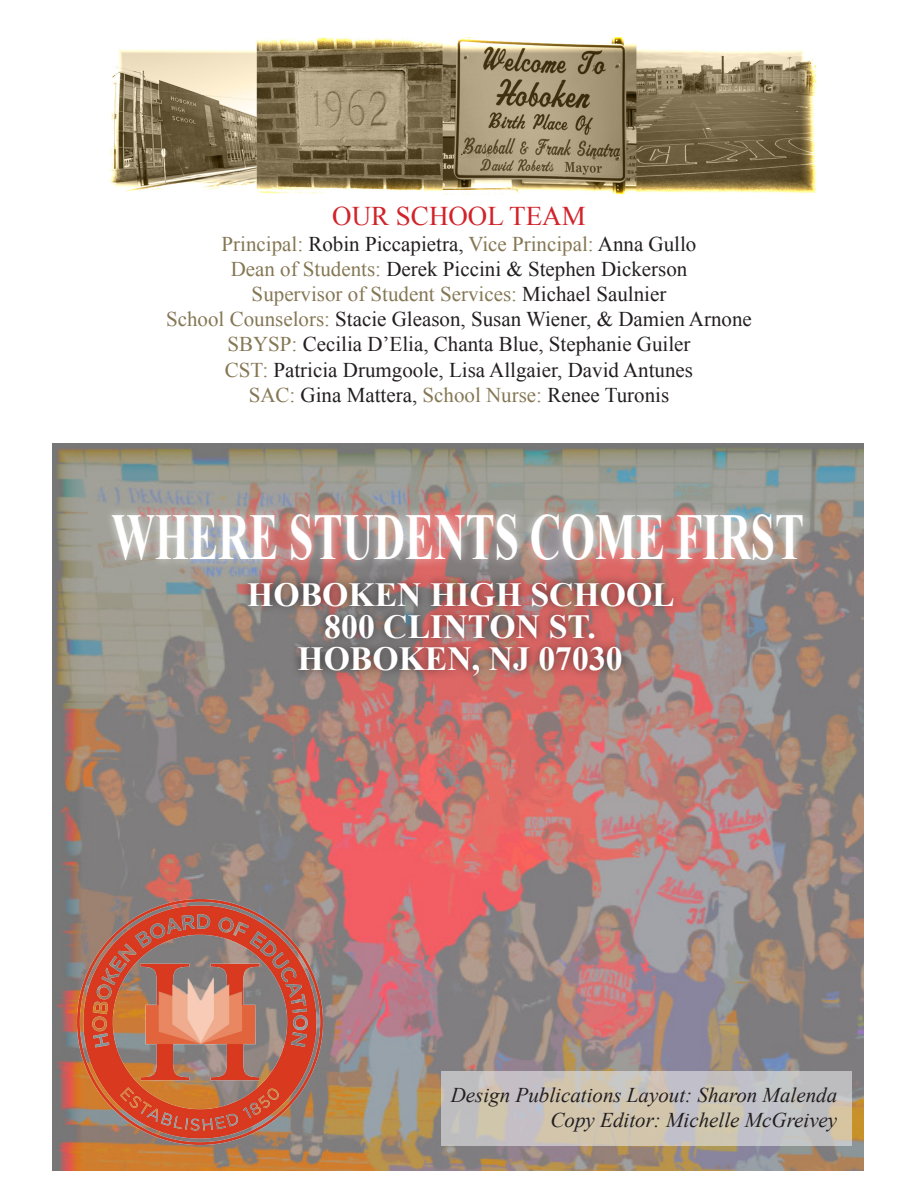
<style>
.page{position:relative;width:918px;height:1188px;background:#fff}
.page>*{position:absolute;margin:0;border:0;box-sizing:border-box;transform-origin:0 0}
.t1{font:700 65.25px "Times New Roman";color:#fff;scale:.67 1}
.t2{font:700 33.75px "Times New Roman";color:#fff}
.t3{font:27px "Times New Roman";color:#d1232a}
.t4{font:21px "Times New Roman";color:#231f20}
.t5{font:italic 21px "Times New Roman";color:#231f20}
.t6{font:21px "Times New Roman";color:#857754}
.s1{color:#857754}
.s2{color:#231f20}
</style>
<div class="page">
<img style="left:109px;top:38px;width:708px;height:157px">
<img style="left:53px;top:444px;width:811px;height:727px">
<div style="left:102px;top:504px;width:709px;height:64px;background:#fff;opacity:.75"></div>
<div style="left:238px;top:572px;width:443px;height:111px;background:#231f20;opacity:.75"></div>
<img style="left:64px;top:886px;width:272px;height:271px">
<svg style="left:442px;top:1071px;width:410px;height:75px;background:#c7c2ba"></svg>
<p class="t3" style="left:332px;top:198px;width:255px">OUR SCHOOL TEAM</p>
<p class="t4" style="left:222px;top:229px;width:476px"><span class="s1">Principal:</span> Robin Piccapietra, <span class="s1">Vice Principal:</span> Anna Gullo</p>
<p class="t4" style="left:231px;top:255px;width:458px"><span class="s1">Dean of Students:</span> Derek Piccini &amp; Stephen Dickerson</p>
<p class="t6" style="left:252px;top:280px;width:416px">Supervisor of Student Services: <span class="s2">Michael Saulnier</span></p>
<p class="t4" style="left:166px;top:305px;width:587px"><span class="s1">School Counselors:</span> Stacie Gleason, Susan Wiener, &amp; Damien Arnone</p>
<p class="t4" style="left:227px;top:330px;width:465px"><span class="s1">SBYSP:</span> Cecilia D’Elia, Chanta Blue, Stephanie Guiler</p>
<p class="t4" style="left:225px;top:355px;width:470px"><span class="s1">CST:</span> Patricia Drumgoole, Lisa Allgaier, David Antunes</p>
<p class="t4" style="left:249px;top:381px;width:422px"><span class="s1">SAC:</span> Gina Mattera, <span class="s1">School Nurse:</span> Renee Turonis</p>
<p class="t1" style="left:112px;top:492px;width:1035px">WHERE STUDENTS COME FIRST</p>
<p class="t2" style="left:247px;top:571px;width:429px">HOBOKEN HIGH SCHOOL</p>
<p class="t2" style="left:324px;top:603px;width:273px">800 CLINTON ST.</p>
<p class="t2" style="left:297px;top:636px;width:327px">HOBOKEN, NJ 07030</p>
<p class="t5" style="left:464px;top:1072px;width:388px">Design Publications Layout: Sharon Malenda</p>
<p class="t5" style="left:564px;top:1097px;width:288px">Copy Editor: Michelle McGreivey</p>
<p class="t5" style="left:451px;top:1081px;width:388px">Design Publications Layout: Sharon Malenda</p>
<p class="t5" style="left:551px;top:1106px;width:288px">Copy Editor: Michelle McGreivey</p>
</div>
